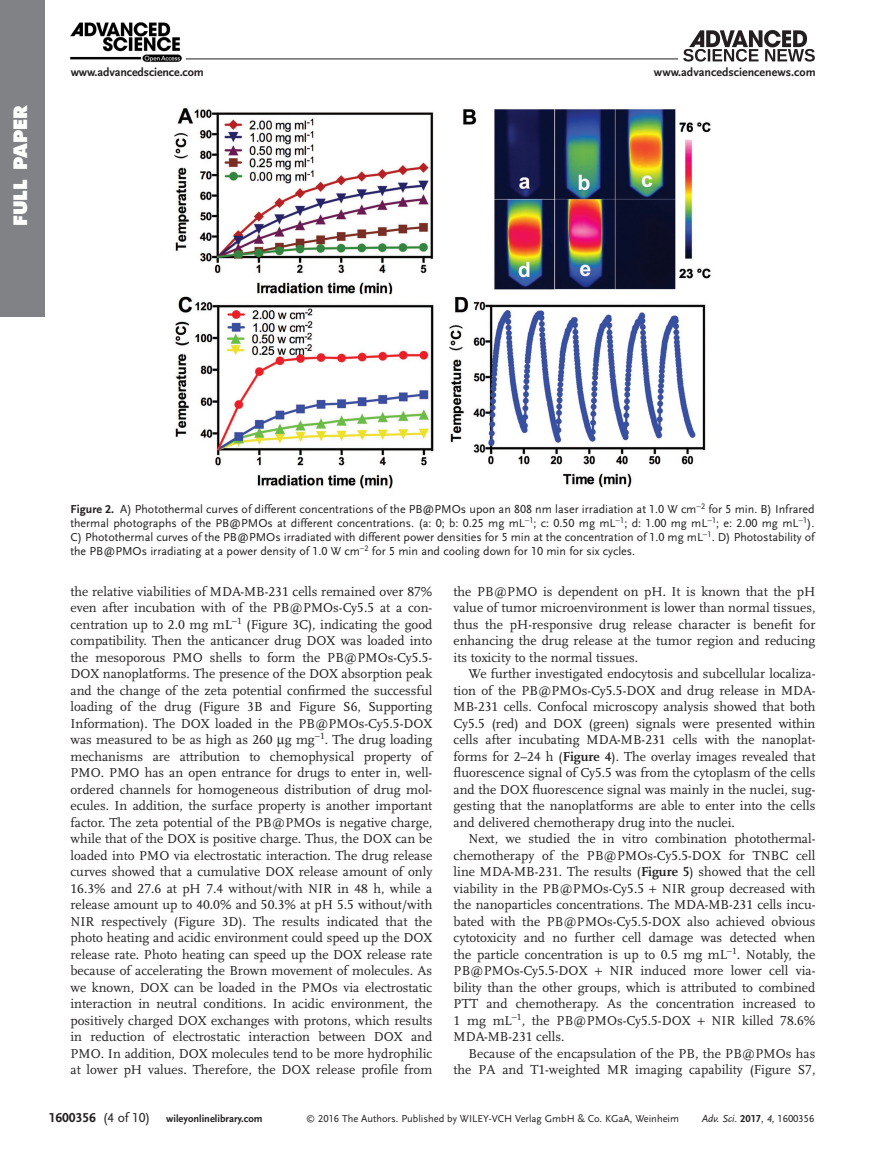
<style>
.page{position:relative;width:891px;height:1175px;background:#fff}
.page>*{position:absolute;margin:0;border:0;box-sizing:border-box;transform-origin:0 0}
.t1{font:800 18px "Futura";letter-spacing:.005em;color:#fff}
.t2{font:13.5px/16.5px "Scala LF";color:#231f20;text-align:justify}
.t3{font:12px/14.2px "Scala Sans LF";color:#231f20;text-align:justify}
.t4{font:700 12px "Scala Sans LF";color:#231f20}
.t5{font:10.5px "Scala Sans LF";color:#231f20}
.t6{font:700 10.5px "Scala Sans LF";color:#231f20}
.t7{font:italic 10.5px "Scala Sans LF";color:#231f20}
.s1{font-weight:700}
.s2{font-weight:700;font-style:normal}
.s3{font-style:normal}
.s4{font-size:13.5px}
.s5{font-weight:400;font-size:13.5px}
.s6{font-size:9px}
</style>
<div class="page">
<div style="left:0;top:0;width:44px;height:317px;background:#808285"></div>
<img style="left:70px;top:22px;width:112px;height:40px">
<hr style="left:186px;top:59px;width:492px;height:1px;background:#231f20">
<img style="left:683px;top:30px;width:132px;height:31px">
<img style="left:174px;top:108px;width:537px;height:381px">
<h1 class="t1" style="left:9px;top:226px;width:123px;rotate:-90deg">Full paper</h1>
<p class="t4" style="left:71px;top:65px;width:135px">www.advancedscience.com</p>
<p class="t4" style="left:654px;top:65px;width:163px">www.advancedsciencenews.com</p>
<p class="t3" style="left:70px;top:502px;width:746px"><span class="s1">Figure 2.</span> A) Photothermal curves of different concentrations of the PB@PMOs upon an 808 nm laser irradiation at 1.0 W cm−<sup>2</sup> for 5 min. B) Infrared thermal photographs of the PB@PMOs at different concentrations. (a: 0; b: 0.25 mg mL−<sup>1</sup>; c: 0.50 mg mL−<sup>1</sup>; d: 1.00 mg mL−<sup>1</sup>; e: 2.00 mg mL−<sup>1</sup>).<br>C) Photothermal curves of the PB@PMOs irradiated with different power densities for 5 min at the concentration of 1.0 mg mL−<sup>1</sup>. D) Photostability of the PB@PMOs irradiating at a power density of 1.0 W cm−<sup>2</sup> for 5 min and cooling down for 10 min for six cycles.</p>
<p class="t2" style="left:70px;top:583px;width:363px">the relative viabilities of MDA-MB-231 cells remained over 87% even after incubation with of the PB@PMOs-Cy5.5 at a con&shy;centration up to 2.0 mg mL−<sup>1</sup> (Figure 3C), indicating the good compatibility. Then the anticancer drug DOX was loaded into the mesoporous PMO shells to form the PB@PMOs-Cy5.5- DOX nanoplatforms. The presence of the DOX absorption peak and the change of the zeta potential confirmed the successful loading of the drug (Figure 3B and Figure S6, Supporting Information). The DOX loaded in the PB@PMOs-Cy5.5-DOX was measured to be as high as 260 g mg−<sup>1</sup>. The drug loading mechanisms are attribution to chemophysical property of PMO. PMO has an open entrance for drugs to enter in, well&shy;ordered channels for homogeneous distribution of drug mol&shy;ecules. In addition, the surface property is another important factor. The zeta potential of the PB@PMOs is negative charge, while that of the DOX is positive charge. Thus, the DOX can be loaded into PMO via electrostatic interaction. The drug release curves showed that a cumulative DOX release amount of only 16.3% and 27.6 at pH 7.4 without/with NIR in 48 h, while a release amount up to 40.0% and 50.3% at pH 5.5 without/with NIR respectively (Figure 3D). The results indicated that the photo heating and acidic environment could speed up the DOX release rate. Photo heating can speed up the DOX release rate because of accelerating the Brown movement of molecules. As we known, DOX can be loaded in the PMOs via electrostatic interaction in neutral conditions. In acidic environment, the positively charged DOX exchanges with protons, which results in reduction of electrostatic interaction between DOX and PMO. In addition, DOX molecules tend to be more hydrophilic at lower pH values. Therefore, the DOX release profile from</p>
<p class="t2" style="left:454px;top:583px;width:363px">the PB@PMO is dependent on pH. It is known that the pH value of tumor microenvironment is lower than normal tissues, thus the pH-responsive drug release character is benefit for enhancing the drug release at the tumor region and reducing its toxicity to the normal tissues.</p>
<p class="t2" style="left:454px;top:665px;width:363px;text-indent:15px">We further investigated endocytosis and subcellular localiza&shy;tion of the PB@PMOs-Cy5.5-DOX and drug release in MDA-MB-231 cells. Confocal microscopy analysis showed that both Cy5.5 (red) and DOX (green) signals were presented within cells after incubating MDA-MB-231 cells with the nanoplat&shy;forms for 2–24 h (<span class="s1">Figure 4</span>). The overlay images revealed that fluorescence signal of Cy5.5 was from the cytoplasm of the cells and the DOX fluorescence signal was mainly in the nuclei, sug&shy;gesting that the nanoplatforms are able to enter into the cells and delivered chemotherapy drug into the nuclei.</p>
<p class="t2" style="left:454px;top:830px;width:363px;text-indent:15px">Next, we studied the in vitro combination photothermal&shy;chemotherapy of the PB@PMOs-Cy5.5-DOX for TNBC cell line MDA-MB-231. The results (<span class="s1">Figure 5</span>) showed that the cell viability in the PB@PMOs-Cy5.5</p>
<p class="t2" style="left:454px;top:880px;width:363px;text-indent:208px">NIR group decreased with the nanoparticles concentrations. The MDA-MB-231 cells incu&shy;bated with the PB@PMOs-Cy5.5-DOX also achieved obvious cytotoxicity and no further cell damage was detected when the particle concentration is up to 0.5 mg mL−<sup>1</sup>. Notably, the PB@PMOs-Cy5.5-DOX</p>
<p class="t2" style="left:454px;top:962px;width:363px;text-indent:156px">NIR induced more lower cell via&shy;bility than the other groups, which is attributed to combined PTT and chemotherapy. As the concentration increased to 1 mg mL−<sup>1</sup>, the PB@PMOs-Cy5.5-DOX</p>
<p class="t2" style="left:712px;top:1012px;width:105px">NIR killed 78.6%</p>
<p class="t2" style="left:454px;top:1028px;width:112px">MDA-MB-231 cells.</p>
<p class="t2" style="left:469px;top:1045px;width:348px">Because of the encapsulation of the PB, the PB@PMOs has</p>
<p class="t2" style="left:454px;top:1061px;width:363px">the PA and T1-weighted MR imaging capability (Figure S7,</p>
<p class="t7" style="left:702px;top:1113px;width:114px">Adv. Sci. <span class="s2">2017</span><span class="s3">,</span> 4<span class="s3">, 1600356</span></p>
<p class="t6" style="left:49px;top:1113px;width:216px"><span class="s4">1600356</span> <span class="s5">(4 of 10)</span> wileyonlinelibrary.com</p>
<p class="t5" style="left:306px;top:1113px;width:374px"><span class="s6">©</span> 2016 The Authors. Published by WILEY-VCH Verlag GmbH &amp; Co. KGaA, Weinheim</p>
</div>
